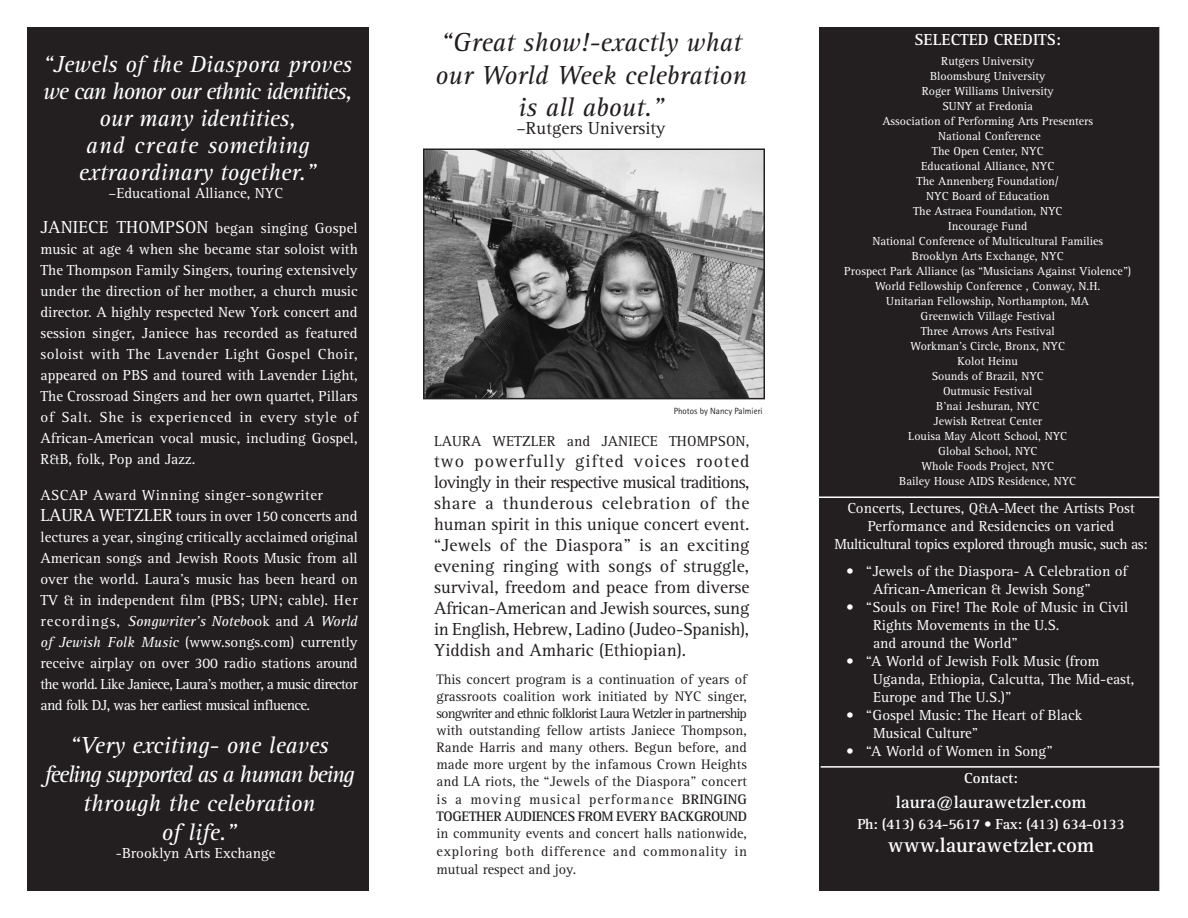
<style>
.page{position:relative;width:1188px;height:918px;background:#fff}
.page>*{position:absolute;margin:0;border:0;box-sizing:border-box;transform-origin:0 0}
.heading_3{font:italic 27px/32.4px "Rotis Serif";color:#231f20;text-align:center}
.Body_Text{font:italic 24px/27px "Rotis Serif";color:#fff;text-align:center}
.Body_Text-2{font:italic 24px/28.8px "Rotis Serif";letter-spacing:-.06em;color:#fff;text-align:center}
.t1{font:700 21px "Rotis Serif";color:#fff}
.Body_Text_2{font:18px/21px "Rotis Serif";color:#231f20;text-align:justify}
.t2{font:700 18px "Rotis Serif";color:#fff}
.t3{font:700 16.5px "Rotis Serif";color:#fff}
.Body_Text-3{font:15px/21px "Rotis Serif";color:#fff;text-align:justify}
.Body_Text_2-2{font:15px/18px "Rotis Serif";color:#fff}
.Body_Text_2-3{font:15px "Rotis Serif";letter-spacing:-.03em;color:#fff}
.Body_Text_2-4{font:700 15px "Rotis Serif";letter-spacing:-.03em;color:#fff}
.Body_Text-4{font:15px "Rotis Serif";letter-spacing:.03em;color:#fff}
.Body_Text_2-5{font:15px "Rotis Serif";letter-spacing:.01em;color:#231f20}
.heading_3-2{font:15px "Rotis Serif";color:#fff}
.Body_Text_2-6{font:14.25px/17.2px "Rotis Serif";letter-spacing:.04em;color:#231f20;text-align:justify}
.Subtitle{font:12px "Rotis Serif";color:#fff}
.heading_3-3{font:12px "Rotis Serif";color:#fff}
.heading_2{font:12px "Rotis Serif";color:#fff}
.heading_6{font:12px "Rotis Serif";color:#fff}
.heading_4{font:12px "Rotis Serif";color:#fff}
.heading_5{font:12px "Rotis Serif";color:#fff}
.heading_1{font:12px "Rotis Serif";color:#fff}
.Body_Text-5{font:12px "Rotis Serif";color:#fff}
.heading_7{font:12px "Rotis Serif";color:#fff}
.t4{font:9px "Rotis Sans Serif";color:#231f20}
.s1{font-size:18px}
.s2{font-style:italic}
.s3{font-weight:700}
</style>
<div class="page">
<div style="left:28px;top:28px;width:340px;height:862px;background:#231f20"></div>
<div style="left:27px;top:27px;width:342px;height:864px;border:2px solid #231f20"></div>
<div style="left:820px;top:28px;width:339px;height:862px;background:#231f20"></div>
<div style="left:819px;top:27px;width:340px;height:864px;border:2px solid #231f20"></div>
<hr style="left:819px;top:496px;width:340px;height:2px;background:#fff">
<hr style="left:821px;top:766px;width:340px;height:2px;background:#fff">
<img style="left:426px;top:151px;width:336px;height:245px">
<div style="left:423px;top:148px;width:342px;height:251px;border:2px solid #231f20"></div>
<p class="Body_Text" style="left:43px;top:51px;width:311px">“Jewels of the Diaspora proves we can honor our ethnic identities, our many identities,</p>
<p class="Body_Text" style="left:86px;top:132px;width:225px">and create something</p>
<p class="Body_Text" style="left:78px;top:159px;width:240px">extraordinary together.”</p>
<p class="Body_Text-3" style="left:109px;top:183px;width:176px">–Educational Alliance, NYC</p>
<p class="Body_Text-3" style="left:40px;top:218px;width:319px"><span class="s1">JANIECE THOMPSON</span> began singing Gospel music at age 4 when she became star soloist with The Thompson Family Singers, touring extensively under the direction of her mother, a church music director. A highly respected New York concert and session singer, Janiece has recorded as featured soloist with The Lavender Light Gospel Choir, appeared on PBS and toured with Lavender Light, The Crossroad Singers and her own quartet, Pillars of Salt. She is experienced in every style of African-American vocal music, including Gospel, R&amp;B, folk, Pop and Jazz.</p>
<p class="Body_Text-4" style="left:40px;top:487px;width:284px">ASCAP Award Winning singer-songwriter</p>
<p class="Body_Text-3" style="left:40px;top:506px;width:319px"><span class="s1">LAURA WETZLER</span> tours in over 150 concerts and lectures a year, singing critically acclaimed original American songs and Jewish Roots Music from all over the world. Laura’s music has been heard on TV &amp; in independent film (PBS; UPN; cable). Her recordings, <span class="s2">Songwriter’s Noteb</span>ook and <span class="s2">A World of Jewish Folk Music</span> (www.songs.com) currently receive airplay on over 300 radio stations around the world. Like Janiece, Laura’s mother, a music director and folk DJ, was her earliest musical influence.</p>
<p class="Body_Text-2" style="left:44px;top:732px;width:312px">“Very exciting- one leaves feeling supported as a human being</p>
<p class="Body_Text" style="left:83px;top:790px;width:233px">through the celebration</p>
<p class="Body_Text" style="left:161px;top:819px;width:77px">of life.”</p>
<p class="heading_3-2" style="left:116px;top:844px;width:161px">-Brooklyn Arts Exchange</p>
<p class="heading_3" style="left:435px;top:27px;width:313px">“Great show!-exactly what our World Week celebration is all about.”</p>
<p class="Body_Text_2" style="left:517px;top:118px;width:150px">–Rutgers University</p>
<p class="t4" style="left:674px;top:406px;width:91px">Photos by Nancy Palmieri</p>
<p class="Body_Text_2-5" style="left:434px;top:432px;width:317px">LAURA WETZLER and JANIECE THOMPSON,</p>
<p class="Body_Text_2" style="left:434px;top:451px;width:317px">two powerfully gifted voices rooted lovingly in their respective musical traditions, share a thunderous celebration of the human spirit in this unique concert event. “Jewels of the Diaspora” is an exciting evening ringing with songs of struggle, survival, freedom and peace from diverse African-American and Jewish sources, sung in English, Hebrew, Ladino (Judeo-Spanish), Yiddish and Amharic (Ethiopian).</p>
<p class="Body_Text_2-6" style="left:436px;top:671px;width:312px">This concert program is a continuation of years of grassroots coalition work initiated by NYC singer, songwriter and ethnic folklorist Laura Wetzler in partnership with outstanding fellow artists Janiece Thompson, Rande Harris and many others. Begun before, and made more urgent by the infamous Crown Heights and LA riots, the “Jewels of the Diaspora” concert is a moving musical performance <span class="s3">bringing together audiences from every background </span>in community events and concert halls nationwide, exploring both difference and commonality in mutual respect and joy.</p>
<p class="t3" style="left:914px;top:30px;width:148px">Selected Credits:</p>
<p class="Subtitle" style="left:941px;top:54px;width:94px">Rutgers University</p>
<p class="heading_3-3" style="left:930px;top:69px;width:117px">Bloomsburg University</p>
<p class="heading_3-3" style="left:922px;top:84px;width:134px">Roger Williams University</p>
<p class="heading_3-3" style="left:942px;top:99px;width:92px">SUNY at Fredonia</p>
<p class="Subtitle" style="left:882px;top:114px;width:212px">Association of Performing Arts Presenters</p>
<p class="Subtitle" style="left:938px;top:129px;width:104px">National Conference</p>
<p class="Subtitle" style="left:932px;top:144px;width:113px">The Open Center, NYC</p>
<p class="heading_4" style="left:921px;top:159px;width:135px">Educational Alliance, NYC</p>
<p class="heading_5" style="left:917px;top:174px;width:144px">The Annenberg Foundation/</p>
<p class="Body_Text-5" style="left:926px;top:189px;width:125px">NYC Board of Education</p>
<p class="heading_2" style="left:913px;top:204px;width:151px">The Astraea Foundation, NYC</p>
<p class="Subtitle" style="left:948px;top:219px;width:80px">Incourage Fund</p>
<p class="Subtitle" style="left:872px;top:234px;width:232px">National Conference of Multicultural Families</p>
<p class="Subtitle" style="left:912px;top:249px;width:153px">Brooklyn Arts Exchange, NYC</p>
<p class="Subtitle" style="left:844px;top:264px;width:288px">Prospect Park Alliance (as “Musicians Against Violence”)</p>
<p class="heading_3-3" style="left:875px;top:279px;width:227px">World Fellowship Conference , Conway, N.H.</p>
<p class="Subtitle" style="left:886px;top:294px;width:204px">Unitarian Fellowship, Northampton, MA</p>
<p class="heading_6" style="left:920px;top:309px;width:136px">Greenwich Village Festival</p>
<p class="heading_1" style="left:921px;top:324px;width:136px">Three Arrows Arts Festival</p>
<p class="Subtitle" style="left:910px;top:339px;width:156px">Workman’s Circle, Bronx, NYC</p>
<p class="Subtitle" style="left:958px;top:354px;width:62px">Kolot Heinu</p>
<p class="Subtitle" style="left:932px;top:369px;width:114px">Sounds of Brazil, NYC</p>
<p class="heading_7" style="left:943px;top:384px;width:91px">Outmusic Festival</p>
<p class="Subtitle" style="left:936px;top:399px;width:104px">B’nai Jeshuran, NYC</p>
<p class="Subtitle" style="left:934px;top:414px;width:110px">Jewish Retreat Center</p>
<p class="Subtitle" style="left:908px;top:429px;width:160px">Louisa May Alcott School, NYC</p>
<p class="Subtitle" style="left:938px;top:444px;width:101px">Global School, NYC</p>
<p class="Subtitle" style="left:921px;top:459px;width:134px">Whole Foods Project, NYC</p>
<p class="Subtitle" style="left:899px;top:474px;width:178px">Bailey House AIDS Residence, NYC</p>
<p class="Body_Text_2-2" style="left:847px;top:500px;width:289px">Concerts, Lectures, Q&amp;A-Meet the Artists Post</p>
<p class="Body_Text_2-2" style="left:868px;top:518px;width:248px">Performance and Residencies on varied</p>
<p class="Body_Text_2-3" style="left:835px;top:536px;width:315px">Multicultural topics explored through music, such as:</p>
<p class="Body_Text_2-2" style="left:873px;top:563px;width:256px;text-indent:-27px">• “Jewels of the Diaspora- A Celebration of<br>African-American &amp; Jewish Song”</p>
<p class="Body_Text_2-2" style="left:873px;top:599px;width:257px;text-indent:-27px">• “Souls on Fire! The Role of Music in Civil<br>Rights Movements in the U.S.<br>and around the World”</p>
<p class="Body_Text_2-2" style="left:873px;top:653px;width:263px;text-indent:-27px">• “A World of Jewish Folk Music (from<br>Uganda, Ethiopia, Calcutta, The Mid-east,<br>Europe and The U.S.)”</p>
<p class="Body_Text_2-2" style="left:873px;top:707px;width:211px;text-indent:-27px">• “Gospel Music: The Heart of Black<br>Musical Culture”</p>
<p class="Body_Text_2-2" style="left:846px;top:743px;width:208px">• “A World of Women in Song”</p>
<p class="Body_Text_2-4" style="left:964px;top:769px;width:55px">Contact:</p>
<p class="t2" style="left:896px;top:791px;width:192px">laura@laurawetzler.com</p>
<p class="Body_Text_2-4" style="left:857px;top:816px;width:269px">Ph: (413) 634-5617 • Fax: (413) 634-0133</p>
<p class="t1" style="left:888px;top:833px;width:208px">www.laurawetzler.com</p>
</div>
